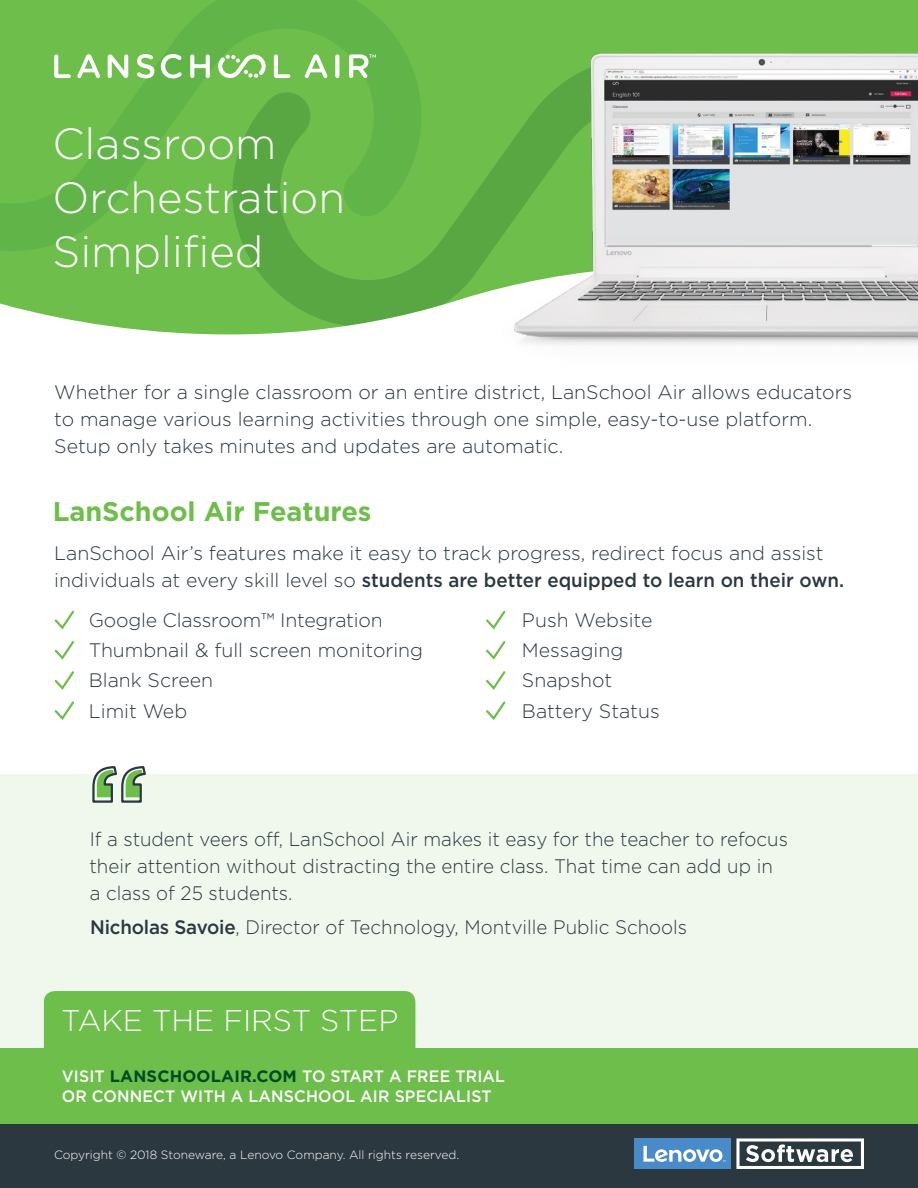
<style>
.page{position:relative;width:918px;height:1188px;background:#fff}
.page>*{position:absolute;margin:0;border:0;box-sizing:border-box;transform-origin:0 0}
.t1{font:300 43.5px/54px "Gotham";color:#fff}
.t2{font:300 30px "Gotham";color:#fff}
.t3{font:700 27px "Gotham";color:#6ebe4b}
.t4{font:300 19.5px/30.3px "Gotham";color:#2b3840}
.t5{font:300 19.5px/27px "Gotham";color:#2b3840;scale:.96 1}
.t6{font:500 16.5px/19.8px "Gotham";letter-spacing:.01em;color:#fff;scale:.96 1}
.t7{font:300 12px "Gotham";color:#fff}
.s1{font-weight:500}
.s2{font-weight:700;color:#004c23}
</style>
<div class="page">
<svg style="left:0;top:0;width:918px;height:335px;background:#7bc35b"></svg>
<svg style="left:0;top:0;width:421px;height:251px;background:#69bb4a"></svg>
<svg style="left:232px;top:58px;width:245px;height:270px;background:#6ab84e"></svg>
<img style="left:477px;top:40px;width:441px;height:305px">
<div style="left:0;top:775px;width:918px;height:277px;background:#f0f7ec"></div>
<svg style="left:91px;top:766px;width:56px;height:37px"></svg>
<div style="left:44px;top:991px;width:371px;height:58px;background:#6ebe4b"></div>
<svg style="left:54px;top:54px;width:17px;height:24px"></svg>
<svg style="left:77px;top:54px;width:23px;height:24px"></svg>
<svg style="left:108px;top:54px;width:20px;height:24px"></svg>
<svg style="left:137px;top:54px;width:17px;height:24px"></svg>
<svg style="left:161px;top:54px;width:21px;height:24px"></svg>
<svg style="left:190px;top:54px;width:20px;height:24px"></svg>
<svg style="left:274px;top:54px;width:16px;height:24px"></svg>
<svg style="left:304px;top:54px;width:24px;height:24px"></svg>
<svg style="left:335px;top:54px;width:4px;height:24px"></svg>
<svg style="left:218px;top:54px;width:48px;height:24px"></svg>
<svg style="left:349px;top:54px;width:27px;height:24px"></svg>
<div style="left:0;top:1124px;width:918px;height:64px;background:#2b3840"></div>
<div style="left:634px;top:1138px;width:97px;height:31px;background:#498bc9"></div>
<svg style="left:643px;top:1146px;width:83px;height:16px"></svg>
<svg style="left:736px;top:1138px;width:128px;height:31px"></svg>
<div style="left:0;top:1049px;width:918px;height:75px;background:#6ebe4b"></div>
<svg style="left:54px;top:610px;width:20px;height:20px"></svg>
<svg style="left:486px;top:610px;width:20px;height:20px"></svg>
<svg style="left:54px;top:671px;width:20px;height:19px"></svg>
<svg style="left:486px;top:671px;width:20px;height:19px"></svg>
<svg style="left:54px;top:641px;width:20px;height:19px"></svg>
<svg style="left:486px;top:641px;width:20px;height:19px"></svg>
<svg style="left:54px;top:701px;width:20px;height:19px"></svg>
<svg style="left:486px;top:701px;width:20px;height:19px"></svg>
<h1 class="t1" style="left:52px;top:116px;width:294px">Classroom<br>Orchestration<br>Simplified</h1>
<p class="t4" style="left:54px;top:378px;width:799px;line-height:27px">Whether for a single classroom or an entire district, LanSchool Air allows educators to manage various learning activities through one simple, easy-to-use platform.<br>Setup only takes minutes and updates are automatic.</p>
<h3 class="t3" style="left:53px;top:496px;width:320px">LanSchool Air Features</h3>
<p class="t4" style="left:54px;top:540px;width:791px;line-height:27px">LanSchool Air’s features make it easy to track progress, redirect focus and assist individuals at every skill level so <span class="s1">students are better equipped to learn on their own.</span></p>
<p class="t4" style="left:89px;top:605px;width:336px">Google Classroom™ Integration<br>Thumbnail &amp; full screen monitoring<br>Blank Screen<br>Limit Web</p>
<p class="t4" style="left:522px;top:605px;width:139px">Push Website<br>Messaging<br>Snapshot<br>Battery Status</p>
<p class="t5" style="left:89px;top:825px;width:729px">If a student veers off, LanSchool Air makes it easy for the teacher to refocus their attention without distracting the entire class. That time can add up in a class of 25 students.</p>
<p class="t5" style="left:90px;top:913px;width:624px"><span class="s1">Nicholas Savoie</span>, Director of Technology, Montville Public Schools</p>
<h2 class="t2" style="left:61px;top:1004px;width:339px">TAKE THE FIRST STEP</h2>
<p class="t6" style="left:62px;top:1066px;width:463px">VISIT <span class="s2">LANSCHOOLAIR.COM</span> TO START A FREE TRIAL<br>OR CONNECT WITH A LANSCHOOL AIR SPECIALIST</p>
<p class="t7" style="left:54px;top:1148px;width:407px">Copyright © 2018 Stoneware, a Lenovo Company. All rights reserved.</p>
</div>
